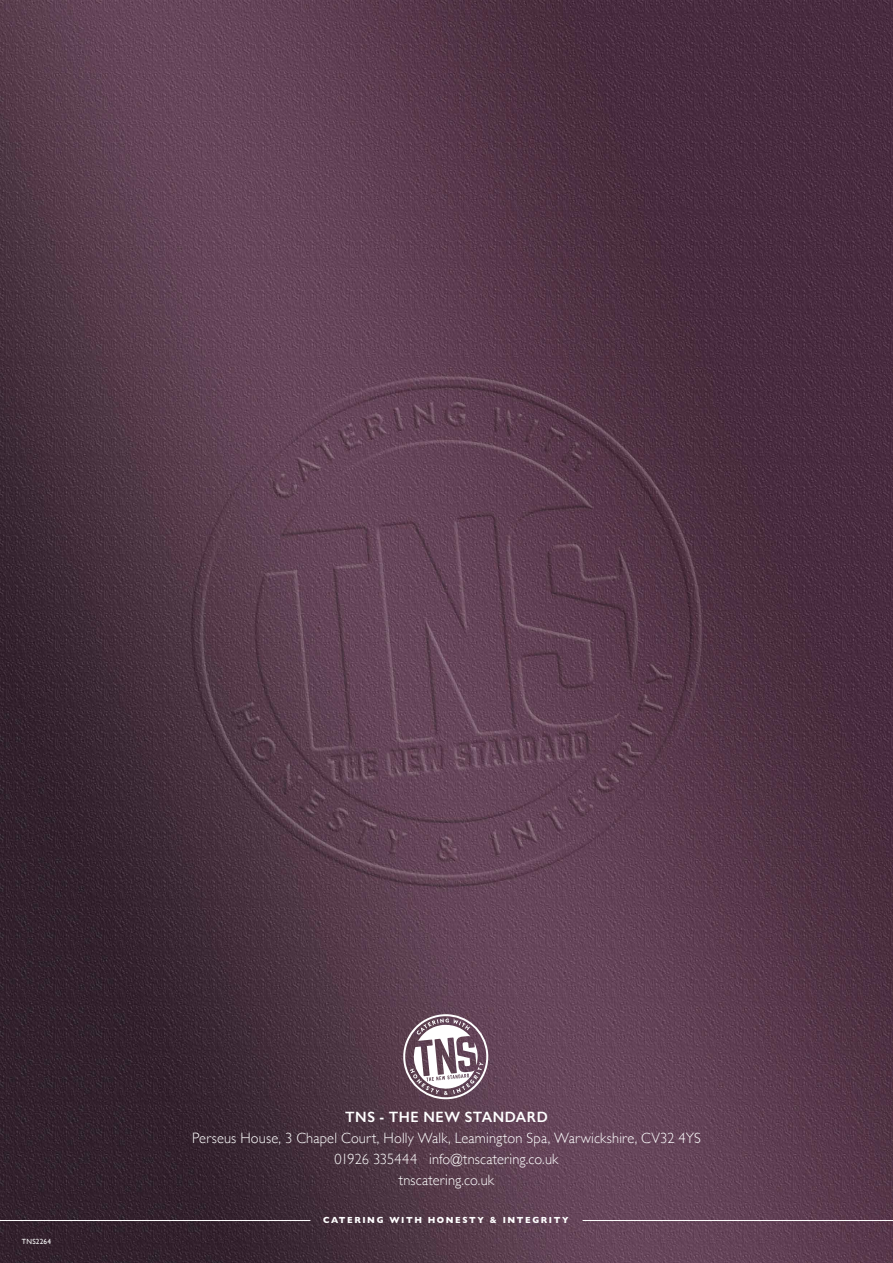
<style>
.page{position:relative;width:893px;height:1263px;background:#fff}
.page>*{position:absolute;margin:0;border:0;box-sizing:border-box;transform-origin:0 0}
.t1{font:300 15px/21px "Gill Sans";letter-spacing:.01em;color:#fff;text-align:center;scale:.96 1}
.t2{font:600 15px "Gill Sans";letter-spacing:.035em;color:#fff;scale:.96 1}
.t3{font:700 9px "Gill Sans";letter-spacing:.185em;color:#fff;scale:.96 1}
.t4{font:7.5px "Gill Sans";letter-spacing:.03em;color:#fff;scale:.96 1}
</style>
<div class="page">
<img style="left:0;top:0;width:893px;height:1263px">
<svg style="left:403px;top:1014px;width:85px;height:85px"></svg>
<hr style="left:0;top:1220px;width:310px;height:1px;background:#fff">
<hr style="left:583px;top:1220px;width:310px;height:1px;background:#fff">
<p class="t4" style="left:22px;top:1237px;width:32px">TNS2264</p>
<p class="t2" style="left:345px;top:1108px;width:213px">TNS - THE NEW STANDARD</p>
<p class="t1" style="left:192px;top:1127px;width:532px">Perseus House, 3 Chapel Court, Holly Walk, Leamington Spa, Warwickshire, CV32 4YS<br>01926 335444 info@tnscatering.co.uk<br>tnscatering.co.uk</p>
<p class="t3" style="left:323px;top:1213px;width:257px">CATERING WITH HONESTY &amp; INTEGRITY</p>
</div>
